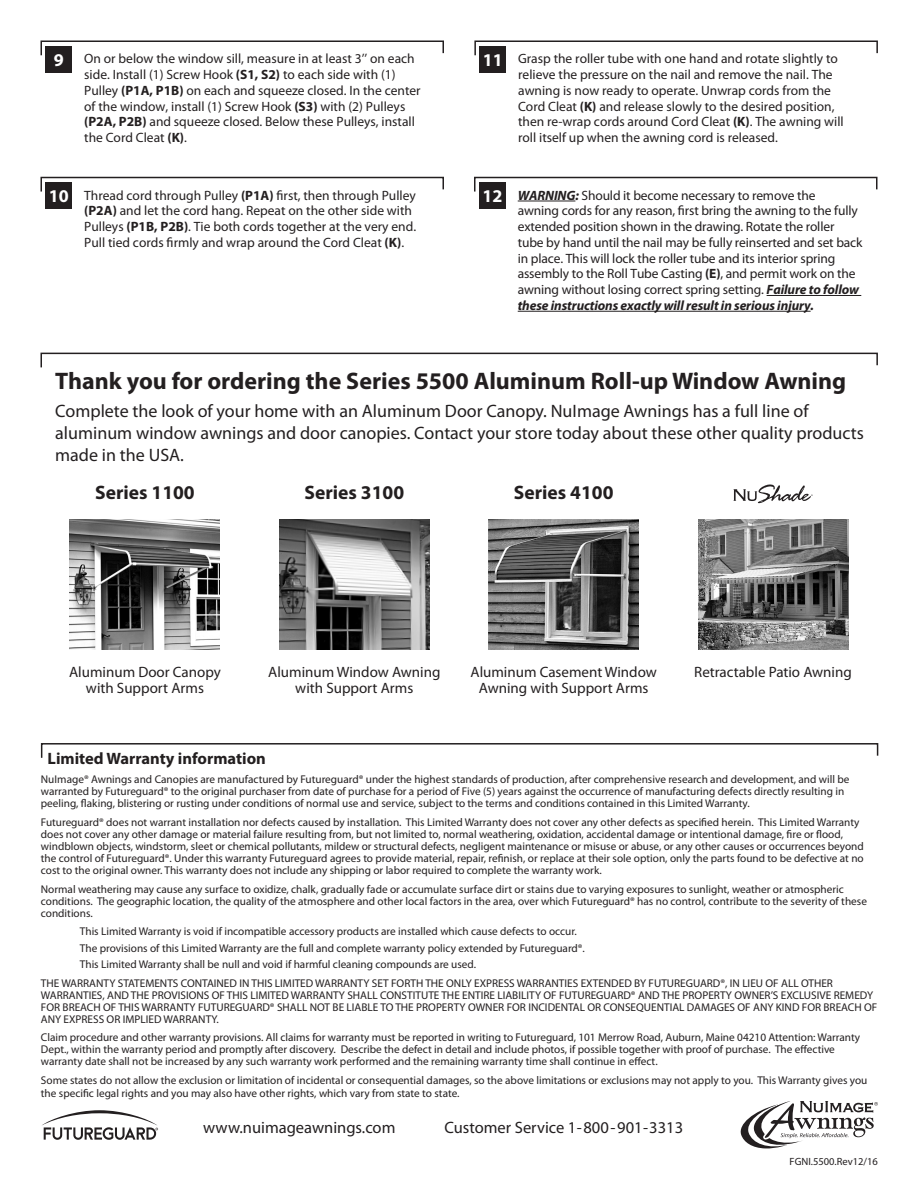
<style>
.page{position:relative;width:918px;height:1188px;background:#fff}
.page>*{position:absolute;margin:0;border:0;box-sizing:border-box;transform-origin:0 0}
.t1{font:700 24px "Myriad Pro";color:#231f20}
.t2{font:700 19.5px "Myriad Pro";color:#231f20}
.t3{font:18px/22px "Myriad Pro";color:#231f20}
.t4{font:700 18px "Myriad Pro";color:#fff}
.t5{font:16.5px "Myriad Pro";color:#231f20}
.t6{font:700 16.5px "Myriad Pro";color:#231f20}
.t7{font:15px/16.5px "Myriad Pro";color:#231f20;text-align:center}
.standard_body_text{font:13.5px/15.8px "Myriad Pro";color:#231f20}
.t8{font:11.25px/12px "Myriad Pro";color:#231f20}
.t9{font:10.5px "Myriad Pro";color:#231f20}
.s1{font-weight:700}
.s2{font-weight:700;font-style:italic}
</style>
<div class="page">
<svg style="left:40px;top:352px;width:838px;height:16px"></svg>
<div style="left:45px;top:46px;width:27px;height:27px;background:#231f20"></div>
<svg style="left:40px;top:40px;width:404px;height:16px"></svg>
<div style="left:479px;top:46px;width:27px;height:27px;background:#231f20"></div>
<svg style="left:474px;top:40px;width:404px;height:16px"></svg>
<div style="left:45px;top:182px;width:27px;height:27px;background:#231f20"></div>
<svg style="left:40px;top:176px;width:404px;height:16px"></svg>
<hr style="left:518px;top:201px;width:57px;height:1px;background:#231f20">
<hr style="left:767px;top:295px;width:94px;height:1px;background:#231f20">
<hr style="left:518px;top:311px;width:293px;height:1px;background:#231f20">
<div style="left:479px;top:182px;width:27px;height:27px;background:#231f20"></div>
<svg style="left:474px;top:176px;width:404px;height:16px"></svg>
<svg style="left:733px;top:484px;width:80px;height:19px"></svg>
<img style="left:70px;top:519px;width:150px;height:131px">
<img style="left:279px;top:519px;width:150px;height:131px">
<img style="left:489px;top:519px;width:150px;height:131px">
<img style="left:698px;top:519px;width:150px;height:131px">
<svg style="left:42px;top:1110px;width:116px;height:30px"></svg>
<svg style="left:740px;top:1101px;width:138px;height:48px"></svg>
<svg style="left:40px;top:743px;width:839px;height:15px"></svg>
<p class="t4" style="left:54px;top:50px;width:11px">9</p>
<p class="standard_body_text" style="left:518px;top:51px;width:327px">Grasp the roller tube with one hand and rotate slightly to relieve the pressure on the nail and remove the nail. The awning is now ready to operate. Unwrap cords from the Cord Cleat <span class="s1">(K)</span> and release slowly to the desired position, then re-wrap cords around Cord Cleat <span class="s1">(K)</span>. The awning will roll itself up when the awning cord is released.</p>
<p class="standard_body_text" style="left:84px;top:51px;width:338px">On or below the window sill, measure in at least 3’’ on each side. Install (1) Screw Hook <span class="s1">(S1, S2)</span> to each side with (1)<br>Pulley <span class="s1">(P1A, P1B)</span> on each and squeeze closed. In the center of the window, install (1) Screw Hook <span class="s1">(S3)</span> with (2) Pulleys <span class="s1">(P2A, P2B)</span> and squeeze closed. Below these Pulleys, install the Cord Cleat <span class="s1">(K)</span>.</p>
<p class="t4" style="left:483px;top:50px;width:21px">11</p>
<p class="standard_body_text" style="left:84px;top:188px;width:333px">Thread cord through Pulley <span class="s1">(P1A)</span> first, then through Pulley <span class="s1">(P2A)</span> and let the cord hang. Repeat on the other side with Pulleys <span class="s1">(P1B, P2B)</span>. Tie both cords together at the very end.<br>Pull tied cords firmly and wrap around the Cord Cleat <span class="s1">(K)</span>.</p>
<p class="t4" style="left:49px;top:186px;width:21px">10</p>
<p class="standard_body_text" style="left:518px;top:188px;width:346px"><span class="s2">WARNING:</span> Should it become necessary to remove the<br>awning cords for any reason, first bring the awning to the fully extended position shown in the drawing. Rotate the roller tube by hand until the nail may be fully reinserted and set back in place. This will lock the roller tube and its interior spring assembly to the Roll Tube Casting <span class="s1">(E)</span>, and permit work on the awning without losing correct spring setting. <span class="s2">Failure to follow these instructions exactly will result in serious injury.</span></p>
<p class="t4" style="left:482px;top:186px;width:21px">12</p>
<p class="t1" style="left:55px;top:367px;width:793px">Thank you for ordering the Series 5500 Aluminum Roll-up Window Awning</p>
<p class="t3" style="left:55px;top:401px;width:810px">Complete the look of your home with an Aluminum Door Canopy. NuImage Awnings has a full line of aluminum window awnings and door canopies. Contact your store today about these other quality products made in the USA.</p>
<p class="t2" style="left:95px;top:482px;width:101px">Series 1100</p>
<p class="t2" style="left:304px;top:482px;width:101px">Series 3100</p>
<p class="t2" style="left:514px;top:482px;width:101px">Series 4100</p>
<p class="t7" style="left:69px;top:664px;width:153px">Aluminum Door Canopy</p>
<p class="t7" style="left:86px;top:680px;width:119px">with Support Arms</p>
<p class="t7" style="left:268px;top:664px;width:174px">Aluminum Window Awning</p>
<p class="t7" style="left:295px;top:680px;width:119px">with Support Arms</p>
<p class="t7" style="left:470px;top:664px;width:188px">Aluminum Casement Window<br>Awning with Support Arms</p>
<p class="t7" style="left:694px;top:664px;width:159px">Retractable Patio Awning</p>
<p class="t6" style="left:48px;top:750px;width:220px">Limited Warranty information</p>
<p class="t8" style="left:41px;top:774px;width:810px">NuImage® Awnings and Canopies are manufactured by Futureguard® under the highest standards of production, after comprehensive research and development, and will be warranted by Futureguard® to the original purchaser from date of purchase for a period of Five (5) years against the occurrence of manufacturing defects directly resulting in peeling, flaking, blistering or rusting under conditions of normal use and service, subject to the terms and conditions contained in this Limited Warranty.</p>
<p class="t8" style="left:41px;top:816px;width:824px">Futureguard® does not warrant installation nor defects caused by installation. This Limited Warranty does not cover any other defects as specified herein. This Limited Warranty does not cover any other damage or material failure resulting from, but not limited to, normal weathering, oxidation, accidental damage or intentional damage, fire or flood, windblown objects, windstorm, sleet or chemical pollutants, mildew or structural defects, negligent maintenance or misuse or abuse, or any other causes or occurrences beyond the control of Futureguard®. Under this warranty Futureguard agrees to provide material, repair, refinish, or replace at their sole option, only the parts found to be defective at no cost to the original owner. This warranty does not include any shipping or labor required to complete the warranty work.</p>
<p class="t8" style="left:41px;top:883px;width:828px">Normal weathering may cause any surface to oxidize, chalk, gradually fade or accumulate surface dirt or stains due to varying exposures to sunlight, weather or atmospheric conditions. The geographic location, the quality of the atmosphere and other local factors in the area, over which Futureguard® has no control, contribute to the severity of these conditions.</p>
<p class="t8" style="left:80px;top:926px;width:498px">This Limited Warranty is void if incompatible accessory products are installed which cause defects to occur.</p>
<p class="t8" style="left:80px;top:942px;width:507px">The provisions of this Limited Warranty are the full and complete warranty policy extended by Futureguard®.</p>
<p class="t8" style="left:80px;top:958px;width:398px">This Limited Warranty shall be null and void if harmful cleaning compounds are used.</p>
<p class="t8" style="left:41px;top:977px;width:838px">THE WARRANTY STATEMENTS CONTAINED IN THIS LIMITED WARRANTY SET FORTH THE ONLY EXPRESS WARRANTIES EXTENDED BY FUTUREGUARD®, IN LIEU OF ALL OTHER WARRANTIES, AND THE PROVISIONS OF THIS LIMITED WARRANTY SHALL CONSTITUTE THE ENTIRE LIABILITY OF FUTUREGUARD® AND THE PROPERTY OWNER’S EXCLUSIVE REMEDY FOR BREACH OF THIS WARRANTY FUTUREGUARD® SHALL NOT BE LIABLE TO THE PROPERTY OWNER FOR INCIDENTAL OR CONSEQUENTIAL DAMAGES OF ANY KIND FOR BREACH OF ANY EXPRESS OR IMPLIED WARRANTY.</p>
<p class="t8" style="left:41px;top:1032px;width:821px">Claim procedure and other warranty provisions. All claims for warranty must be reported in writing to Futureguard, 101 Merrow Road, Auburn, Maine 04210 Attention: Warranty<br>Dept., within the warranty period and promptly after discovery. Describe the defect in detail and include photos, if possible together with proof of purchase. The effective warranty date shall not be increased by any such warranty work performed and the remaining warranty time shall continue in effect.</p>
<p class="t8" style="left:41px;top:1075px;width:828px">Some states do not allow the exclusion or limitation of incidental or consequential damages, so the above limitations or exclusions may not apply to you. This Warranty gives you the specific legal rights and you may also have other rights, which vary from state to state.</p>
<p class="t5" style="left:203px;top:1119px;width:194px">www.nuimageawnings.com</p>
<p class="t5" style="left:444px;top:1119px;width:240px">Customer Service 1-800-901-3313</p>
<p class="t9" style="left:790px;top:1155px;width:90px">FGNI.5500.Rev12/16</p>
</div>
